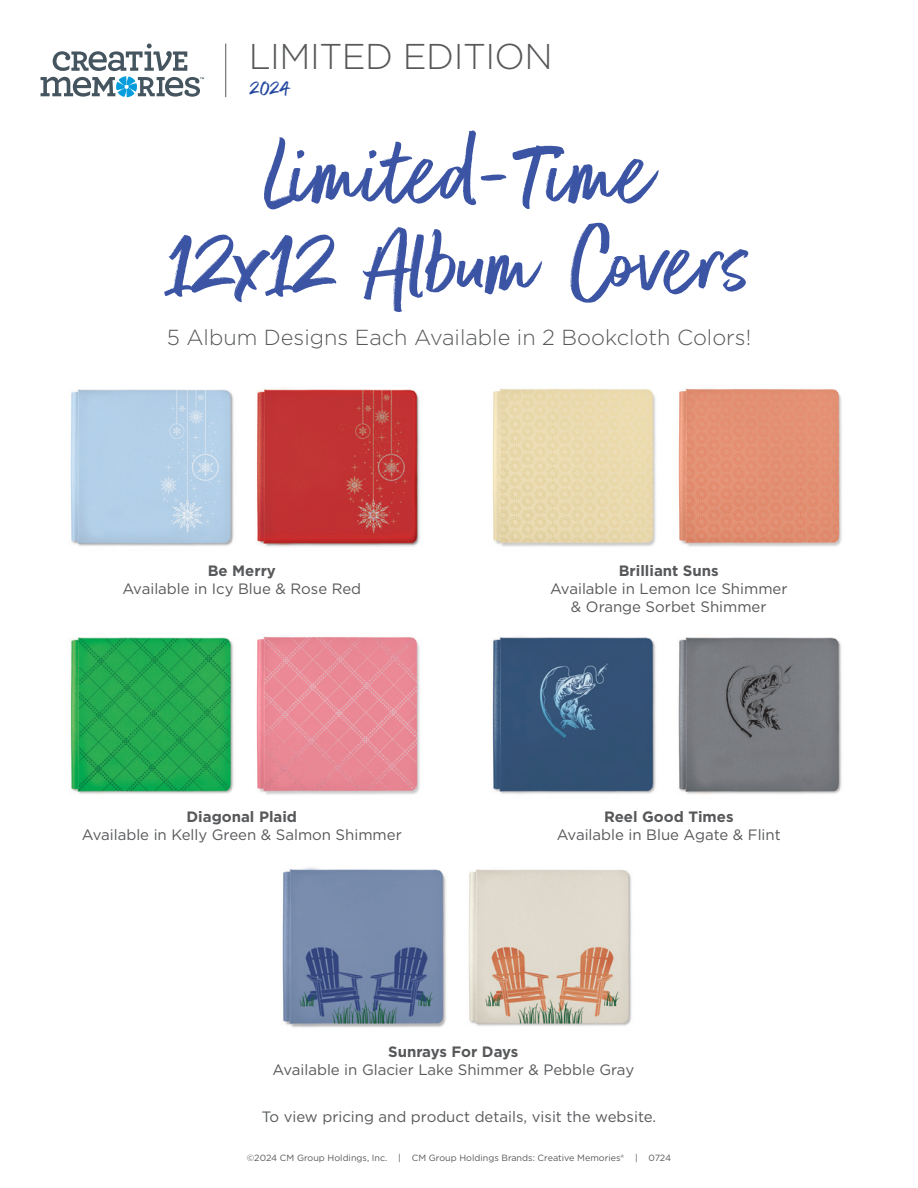
<style>
.page{position:relative;width:918px;height:1188px;background:#fff}
.page>*{position:absolute;margin:0;border:0;box-sizing:border-box;transform-origin:0 0}
.t1{font:107.7px/90.8px "Better Times";color:#3b54a4;text-align:center}
.t2{font:300 35.85px "Gotham";letter-spacing:-.015em;color:#57585a}
.t3{font:24px "Better Times";color:#22469d}
.t4{font:300 21.75px "Gotham";color:#57585a}
.t5{font:15px/18px "Gotham";color:#57585a;text-align:center}
.t6{font:700 15px "Gotham";color:#57585a}
.t7{font:9px "Gotham";color:#57585a}
</style>
<div class="page">
<hr style="left:225px;top:44px;width:1px;height:53px;background:#57585a">
<svg style="left:41px;top:44px;width:163px;height:53px"></svg>
<img style="left:70px;top:389px;width:156px;height:157px">
<img style="left:70px;top:637px;width:156px;height:157px">
<img style="left:492px;top:388px;width:157px;height:159px">
<img style="left:492px;top:637px;width:157px;height:157px">
<img style="left:282px;top:867px;width:157px;height:161px">
<img style="left:226px;top:389px;width:194px;height:158px">
<img style="left:226px;top:636px;width:194px;height:159px">
<img style="left:649px;top:388px;width:193px;height:159px">
<img style="left:649px;top:637px;width:193px;height:157px">
<img style="left:439px;top:869px;width:193px;height:158px">
<p class="t2" style="left:249px;top:34px;width:306px">LIMITED EDITION</p>
<p class="t3" style="left:250px;top:75px;width:41px">2024</p>
<p class="t1" style="left:166px;top:133px;width:587px">Limited-Time<br>12x12 Album Covers</p>
<p class="t4" style="left:167px;top:323px;width:586px">5 Album Designs Each Available in 2 Bookcloth Colors!</p>
<p class="t6" style="left:208px;top:560px;width:70px">Be Merry</p>
<p class="t5" style="left:122px;top:579px;width:240px">Available in Icy Blue &amp; Rose Red</p>
<p class="t6" style="left:187px;top:807px;width:112px">Diagonal Plaid</p>
<p class="t5" style="left:82px;top:826px;width:322px">Available in Kelly Green &amp; Salmon Shimmer</p>
<p class="t6" style="left:619px;top:560px;width:101px">Brilliant Suns</p>
<p class="t5" style="left:550px;top:579px;width:239px">Available in Lemon Ice Shimmer &amp; Orange Sorbet Shimmer</p>
<p class="t6" style="left:604px;top:807px;width:131px">Reel Good Times</p>
<p class="t5" style="left:557px;top:826px;width:226px">Available in Blue Agate &amp; Flint</p>
<p class="t6" style="left:388px;top:1042px;width:132px">Sunrays For Days</p>
<p class="t5" style="left:272px;top:1060px;width:363px">Available in Glacier Lake Shimmer &amp; Pebble Gray</p>
<p class="t5" style="left:262px;top:1107px;width:396px">To view pricing and product details, visit the website.</p>
<p class="t7" style="left:247px;top:1152px;width:426px">©2024 CM Group Holdings, Inc. | CM Group Holdings Brands: Creative Memories® | 0724</p>
</div>
